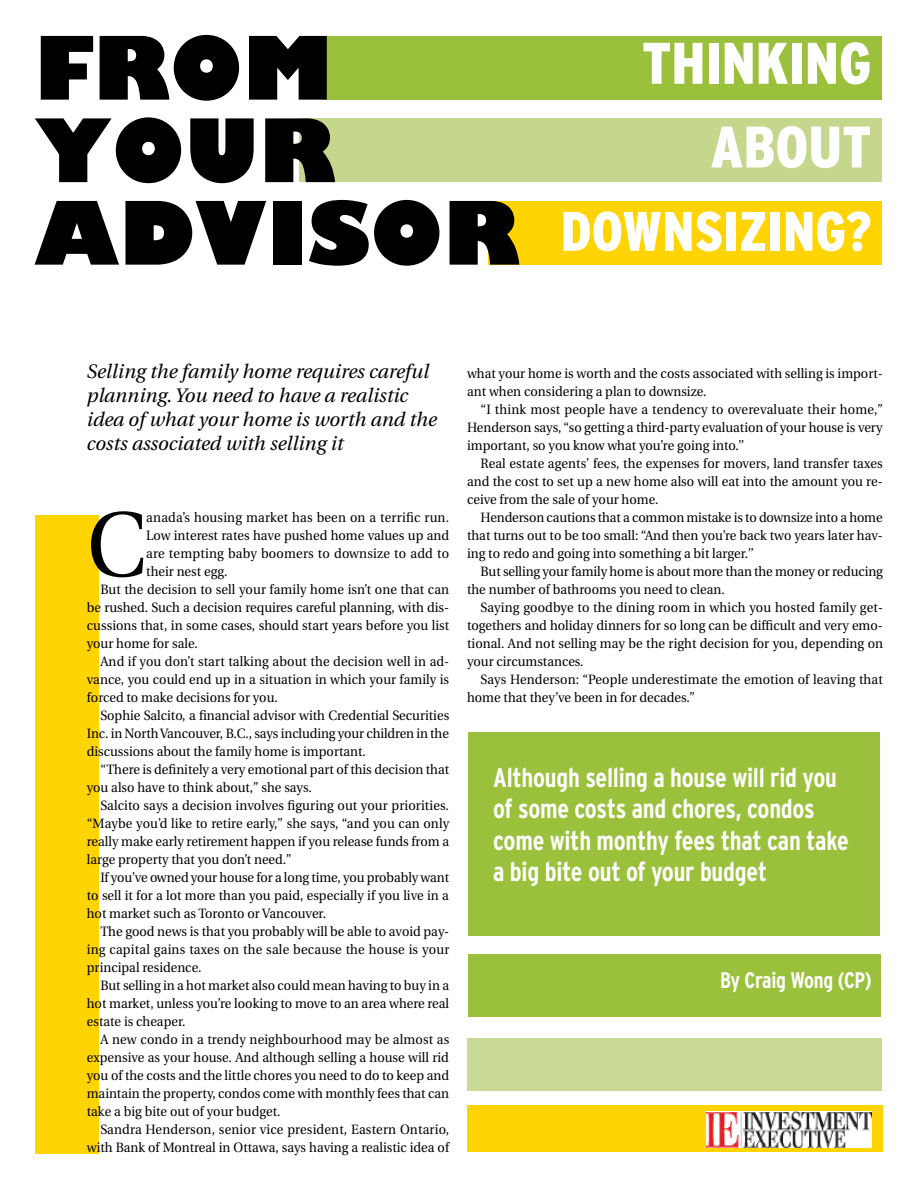
<style>
.page{position:relative;width:918px;height:1188px;background:#fff}
.page>*{position:absolute;margin:0;border:0;box-sizing:border-box;transform-origin:0 0}
.t1{font:91.5px "Utopia";color:#000;scale:.95 1}
.t2{font:800 85.5px/82.5px "Gill Sans";color:#000}
.t3{font:900 condensed 58.5px "Interstate";color:#fff}
.t4{font:900 condensed 55.5px "Interstate";color:#fff}
.t5{font:700 condensed 27px/31.5px "Interstate";letter-spacing:-.01em;color:#fff;scale:.95 1}
.t6{font:700 condensed 22.5px "Interstate";letter-spacing:-.01em;color:#fff;scale:.95 1}
.t7{font:italic 19.5px/24px "Utopia";color:#000}
.t8{font:13.5px/18px "Utopia";color:#000;text-align:justify;scale:.95 1}
</style>
<div class="page">
<div style="left:324px;top:36px;width:558px;height:64px;background:#9bc13c"></div>
<div style="left:300px;top:118px;width:582px;height:64px;background:#c4d78c"></div>
<div style="left:488px;top:201px;width:394px;height:64px;background:#ffd400"></div>
<div style="left:468px;top:954px;width:412px;height:63px;background:#9bc13c"></div>
<div style="left:467px;top:1039px;width:414px;height:52px;background:#c8da95"></div>
<div style="left:467px;top:1105px;width:416px;height:47px;background:#ffd400"></div>
<img style="left:707px;top:1112px;width:164px;height:35px">
<div style="left:35px;top:515px;width:63px;height:639px;background:#ffd400"></div>
<div style="left:468px;top:733px;width:412px;height:203px;background:#9bc13c"></div>
<h2 class="t2" style="left:34px;top:26px;width:487px">FROM<br>YOUR<br>ADVISOR</h2>
<h3 class="t3" style="left:642px;top:31px;width:231px">THINKING</h3>
<h3 class="t3" style="left:710px;top:115px;width:163px">ABOUT</h3>
<h3 class="t4" style="left:561px;top:201px;width:312px">DOWNSIZING?</h3>
<h3 class="t7" style="left:87px;top:359px;width:352px">Selling the family home requires careful planning. You need to have a realistic idea of what your home is worth and the costs associated with selling it</h3>
<h1 class="t1" style="left:87px;top:495px;width:64px">C</h1>
<p class="t8" style="left:146px;top:509px;width:320px">anada’s housing market has been on a terrific run.</p>
<p class="t8" style="left:146px;top:527px;width:320px">Low interest rates have pushed home values up and</p>
<p class="t8" style="left:146px;top:545px;width:320px">are tempting baby boomers to downsize to add to</p>
<p class="t8" style="left:146px;top:563px;width:87px">their nest egg.</p>
<p class="t8" style="left:100px;top:581px;width:369px">But the decision to sell your family home isn’t one that can</p>
<p class="t8" style="left:87px;top:599px;width:383px">be rushed. Such a decision requires careful planning, with dis-</p>
<p class="t8" style="left:87px;top:617px;width:383px">cussions that, in some cases, should start years before you list</p>
<p class="t8" style="left:87px;top:635px;width:118px">your home for sale.</p>
<p class="t8" style="left:100px;top:653px;width:369px">And if you don’t start talking about the decision well in ad-</p>
<p class="t8" style="left:87px;top:671px;width:383px">vance, you could end up in a situation in which your family is</p>
<p class="t8" style="left:87px;top:689px;width:203px">forced to make decisions for you.</p>
<p class="t8" style="left:100px;top:707px;width:369px">Sophie Salcito, a financial advisor with Credential Securities</p>
<p class="t8" style="left:87px;top:725px;width:383px">Inc. in North Vancouver, B.C., says including your children in the</p>
<p class="t8" style="left:87px;top:743px;width:295px">discussions about the family home is important.</p>
<p class="t8" style="left:100px;top:761px;width:369px">“There is definitely a very emotional part of this decision that</p>
<p class="t8" style="left:87px;top:779px;width:238px">you also have to think about,” she says.</p>
<p class="t8" style="left:100px;top:797px;width:368px">Salcito says a decision involves figuring out your priorities.</p>
<p class="t8" style="left:87px;top:815px;width:383px">“Maybe you’d like to retire early,” she says, “and you can only</p>
<p class="t8" style="left:87px;top:833px;width:383px">really make early retirement happen if you release funds from a</p>
<p class="t8" style="left:87px;top:851px;width:217px">large property that you don’t need.”</p>
<p class="t8" style="left:100px;top:869px;width:369px">If you’ve owned your house for a long time, you probably want</p>
<p class="t8" style="left:87px;top:887px;width:383px">to sell it for a lot more than you paid, especially if you live in a</p>
<p class="t8" style="left:87px;top:905px;width:253px">hot market such as Toronto or Vancouver.</p>
<p class="t8" style="left:100px;top:923px;width:369px">The good news is that you probably will be able to avoid pay-</p>
<p class="t8" style="left:87px;top:941px;width:383px">ing capital gains taxes on the sale because the house is your</p>
<p class="t8" style="left:87px;top:959px;width:122px">principal residence.</p>
<p class="t8" style="left:100px;top:977px;width:369px">But selling in a hot market also could mean having to buy in a</p>
<p class="t8" style="left:87px;top:995px;width:383px">hot market, unless you’re looking to move to an area where real</p>
<p class="t8" style="left:87px;top:1013px;width:106px">estate is cheaper.</p>
<p class="t8" style="left:100px;top:1031px;width:369px">A new condo in a trendy neighbourhood may be almost as</p>
<p class="t8" style="left:87px;top:1049px;width:383px">expensive as your house. And although selling a house will rid</p>
<p class="t8" style="left:87px;top:1067px;width:383px">you of the costs and the little chores you need to do to keep and</p>
<p class="t8" style="left:87px;top:1085px;width:383px">maintain the property, condos come with monthly fees that can</p>
<p class="t8" style="left:87px;top:1103px;width:205px">take a big bite out of your budget.</p>
<p class="t8" style="left:100px;top:1121px;width:369px">Sandra Henderson, senior vice president, Eastern Ontario,</p>
<p class="t8" style="left:87px;top:1139px;width:383px">with Bank of Montreal in Ottawa, says having a realistic idea of</p>
<p class="t8" style="left:467px;top:365px;width:439px">what your home is worth and the costs associated with selling is import&shy;ant when considering a plan to downsize.</p>
<p class="t8" style="left:467px;top:401px;width:439px;text-indent:14px">“I think most people have a tendency to overevaluate their home,” Henderson says, “so getting a third-party evaluation of your house is very important, so you know what you’re going into.’’</p>
<p class="t8" style="left:467px;top:455px;width:439px;text-indent:14px">Real estate agents’ fees, the expenses for movers, land transfer taxes and the cost to set up a new home also will eat into the amount you re&shy;ceive from the sale of your home.</p>
<p class="t8" style="left:467px;top:509px;width:439px;text-indent:14px">Henderson cautions that a common mistake is to downsize into a home that turns out to be too small: “And then you’re back two years later hav&shy;ing to redo and going into something a bit larger.’’</p>
<p class="t8" style="left:467px;top:563px;width:439px;text-indent:14px">But selling your family home is about more than the money or reducing the number of bathrooms you need to clean.</p>
<p class="t8" style="left:467px;top:599px;width:439px;text-indent:14px">Saying goodbye to the dining room in which you hosted family get&shy;togethers and holiday dinners for so long can be difficult and very emo&shy;tional. And not selling may be the right decision for you, depending on your circumstances.</p>
<p class="t8" style="left:467px;top:671px;width:439px;text-indent:14px">Says Henderson: “People underestimate the emotion of leaving that home that they’ve been in for decades.”</p>
<h3 class="t5" style="left:493px;top:761px;width:376px">Although selling a house will rid you of some costs and chores, condos come with monthy fees that can take a big bite out of your budget</h3>
<h3 class="t6" style="left:720px;top:967px;width:161px">By Craig Wong (CP)</h3>
</div>
